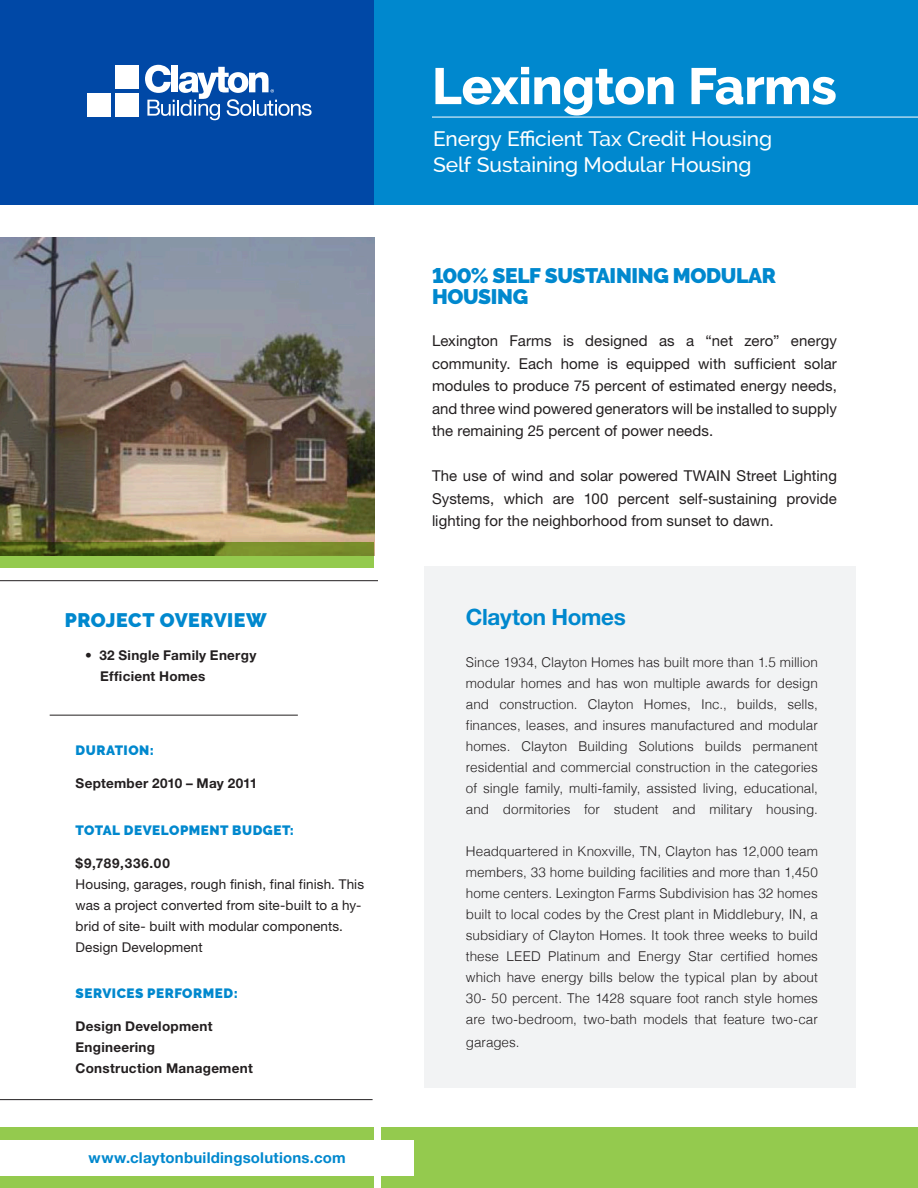
<style>
.page{position:relative;width:918px;height:1188px;background:#fff}
.page>*{position:absolute;margin:0;border:0;box-sizing:border-box;transform-origin:0 0}
.t1{font:800 51px "Raleway";letter-spacing:-.01em;color:#fff}
.t2{font:700 22.5px "Helvetica Neue LT Std";letter-spacing:-.015em;color:#0088ce}
.t3{font:500 21px "Raleway";letter-spacing:-.005em;color:#fff}
.t4{font:900 21px/21px "Raleway";letter-spacing:-.015em;color:#0088ce}
.t5{font:900 19.5px "Raleway";letter-spacing:.02em;color:#0088ce}
.t6{font:15px/22.5px "Helvetica Neue LT Std";letter-spacing:.005em;color:#231f20;text-align:justify}
.t7{font:700 15px "Helvetica Neue LT Std";letter-spacing:.015em;color:#0088ce}
.t8{font:300 13.5px/21px "Helvetica";color:#231f20;text-align:justify}
.t9{font:13.5px/21px "Helvetica Neue LT Std";letter-spacing:.01em;color:#231f20}
.t10{font:700 13.5px "Helvetica Neue LT Std";letter-spacing:.02em;color:#231f20}
.t11{font:900 13.5px "Raleway";letter-spacing:.04em;color:#0088ce}
</style>
<div class="page">
<img style="left:0;top:238px;width:375px;height:318px">
<div style="left:0;top:0;width:918px;height:205px;background:#0088ce"></div>
<div style="left:0;top:0;width:374px;height:205px;background:#0048a6"></div>
<hr style="left:50px;top:715px;width:248px;height:1px;background:#231f20">
<hr style="left:0;top:1099px;width:373px;height:1px;background:#231f20">
<hr style="left:432px;top:117px;width:486px;height:1px;background:#fff">
<hr style="left:0;top:580px;width:378px;height:1px;background:#231f20">
<div style="left:0;top:1128px;width:374px;height:60px;background:#94ca4e"></div>
<div style="left:116px;top:93px;width:23px;height:24px;background:#fff"></div>
<div style="left:116px;top:65px;width:23px;height:23px;background:#fff"></div>
<div style="left:87px;top:93px;width:24px;height:24px;background:#fff"></div>
<svg style="left:145px;top:65px;width:167px;height:55px"></svg>
<svg style="left:0;top:542px;width:374px;height:26px;background:#779a34"></svg>
<div style="left:424px;top:566px;width:432px;height:522px;background:#f2f3f4"></div>
<div style="left:381px;top:1128px;width:537px;height:60px;background:#94ca4e"></div>
<div style="left:0;top:1141px;width:414px;height:35px;background:#fff"></div>
<p class="t5" style="left:65px;top:609px;width:203px">PROJECT OVERVIEW</p>
<p class="t10" style="left:85px;top:647px;width:173px">• 32 Single Family Energy</p>
<p class="t10" style="left:100px;top:668px;width:107px">Efficient Homes</p>
<p class="t11" style="left:76px;top:743px;width:80px">DURATION:</p>
<p class="t10" style="left:76px;top:775px;width:183px">September 2010 – May 2011</p>
<p class="t11" style="left:76px;top:822px;width:220px">TOTAL DEVELOPMENT BUDGET:</p>
<p class="t10" style="left:76px;top:855px;width:96px">$9,789,336.00</p>
<p class="t9" style="left:76px;top:873px;width:290px">Housing, garages, rough finish, final finish. This was a project converted from site-built to a hy&shy;brid of site- built with modular components.</p>
<p class="t9" style="left:76px;top:936px;width:129px">Design Development</p>
<p class="t11" style="left:76px;top:986px;width:164px">SERVICES PERFORMED:</p>
<p class="t10" style="left:76px;top:1018px;width:138px">Design Development</p>
<p class="t10" style="left:76px;top:1039px;width:81px">Engineering</p>
<p class="t10" style="left:76px;top:1060px;width:179px">Construction Management</p>
<p class="t7" style="left:89px;top:1148px;width:259px">www.claytonbuildingsolutions.com</p>
<p class="t1" style="left:432px;top:57px;width:406px">Lexington Farms</p>
<p class="t3" style="left:433px;top:127px;width:341px">Energy Efficient Tax Credit Housing</p>
<p class="t3" style="left:433px;top:152px;width:320px">Self Sustaining Modular Housing</p>
<p class="t4" style="left:432px;top:265px;width:345px">100% SELF SUSTAINING MODULAR<br>HOUSING</p>
<p class="t6" style="left:432px;top:329px;width:407px">Lexington Farms is designed as a “net zero” energy community. Each home is equipped with sufficient solar modules to produce 75 percent of estimated energy needs, and three wind powered generators will be installed to supply the remaining 25 percent of power needs.</p>
<p class="t6" style="left:432px;top:464px;width:406px">The use of wind and solar powered TWAIN Street Lighting Systems, which are 100 percent self-sustaining provide lighting for the neighborhood from sunset to dawn.</p>
<p class="t2" style="left:466px;top:603px;width:161px">Clayton Homes</p>
<p class="t8" style="left:466px;top:651px;width:354px">Since 1934, Clayton Homes has built more than 1.5 million modular homes and has won multiple awards for design and construction. Clayton Homes, Inc., builds, sells, finances, leases, and insures manufactured and modular homes. Clayton Building Solutions builds permanent residential and commercial construction in the categories of single family, multi-family, assisted living, educational, and dormitories for student and military housing.</p>
<p class="t8" style="left:466px;top:840px;width:354px">Headquartered in Knoxville, TN, Clayton has 12,000 team members, 33 home building facilities and more than 1,450 home centers. Lexington Farms Subdivision has 32 homes built to local codes by the Crest plant in Middlebury, IN, a subsidiary of Clayton Homes. It took three weeks to build these LEED Platinum and Energy Star certified homes which have energy bills below the typical plan by about 30- 50 percent. The 1428 square foot ranch style homes are two-bedroom, two-bath models that feature two-car</p>
<p class="t8" style="left:466px;top:1030px;width:55px">garages.</p>
</div>
